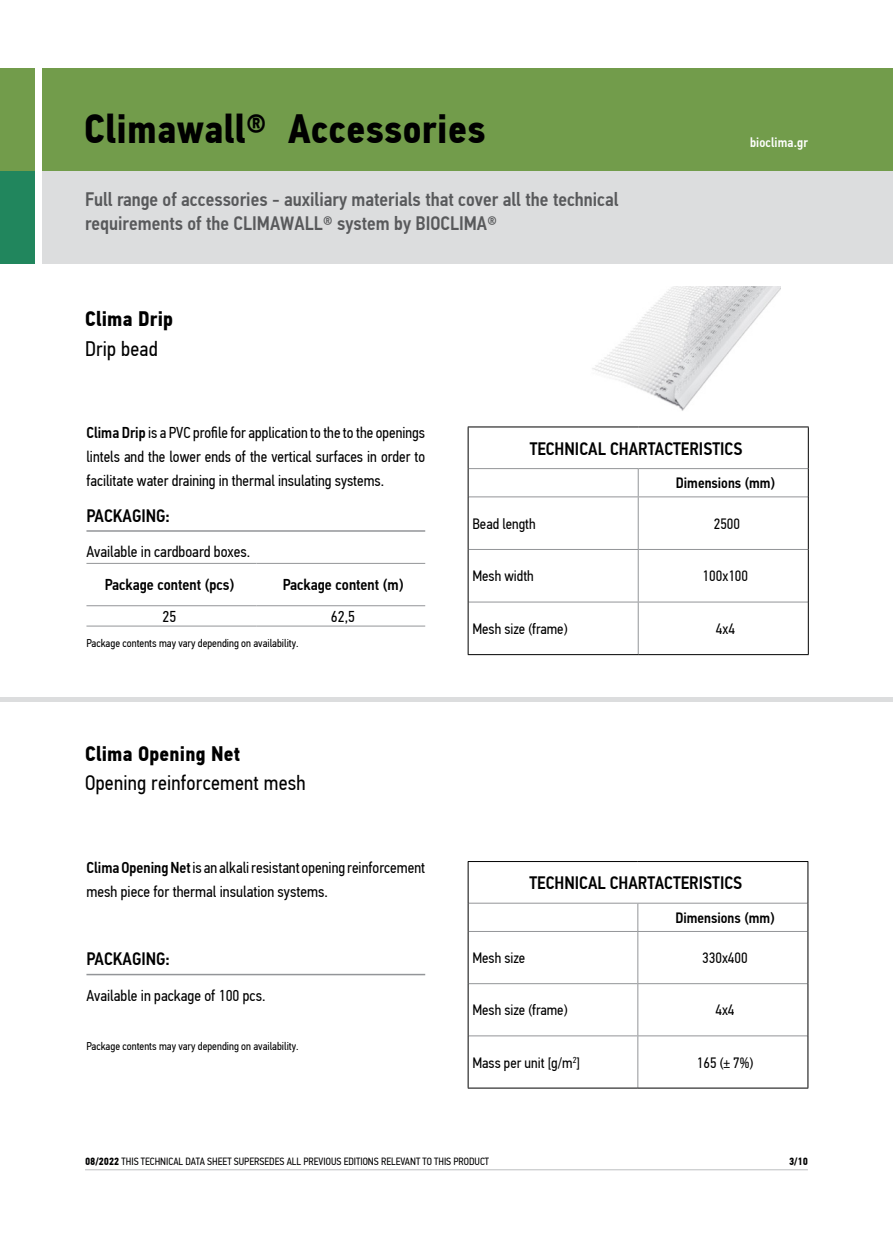
<style>
.page{position:relative;width:893px;height:1234px;background:#fff}
.page>*{position:absolute;margin:0;border:0;box-sizing:border-box;transform-origin:0 0}
.t1{font:700 40.95px "PF Din Text Cond Pro";letter-spacing:.01em;color:#000}
.t2{font:21px "PF Din Text Cond Pro";letter-spacing:.01em;color:#000}
.t3{font:700 21px "PF Din Text Cond Pro";letter-spacing:.01em;color:#000}
.t4{font:500 19.5px/23.4px "PF Din Text Cond Pro";color:#58595b}
.t5{font:500 18px "PF Din Text Cond Pro";color:#000}
.t6{font:15.75px/24px "PF Din Text Cond Pro";color:#000;text-align:justify}
.t7{font:500 15.75px "PF Din Text Cond Pro";color:#000}
.t8{font:15px "PF Din Text Cond Pro";color:#000}
.t9{font:500 15px "PF Din Text Cond Pro";color:#000}
.t10{font:500 13.5px "PF Din Text Cond Pro";letter-spacing:.01em;color:#fff}
.t11{font:11.25px "PF Din Text Cond Pro";color:#000}
.t12{font:10.5px "PF Din Text Cond Pro";color:#000}
.t13{font:700 10.5px "PF Din Text Cond Pro";color:#000}
.s1{font-weight:500}
.s2{font-weight:700}
</style>
<div class="page">
<div style="left:43px;top:170px;width:850px;height:94px;background:#dcddde"></div>
<div style="left:0;top:170px;width:34px;height:94px;background:#21865d"></div>
<hr style="left:85px;top:1169px;width:723px;height:1px;background:#bcbec0">
<div style="left:43px;top:68px;width:850px;height:102px;background:#729c4b"></div>
<div style="left:0;top:68px;width:34px;height:102px;background:#729c4b"></div>
<hr style="left:86px;top:530px;width:339px;height:1px;background:#939598">
<hr style="left:86px;top:605px;width:171px;height:1px;background:#939598">
<hr style="left:257px;top:605px;width:168px;height:1px;background:#939598">
<hr style="left:86px;top:625px;width:171px;height:1px;background:#939598">
<hr style="left:257px;top:625px;width:168px;height:1px;background:#939598">
<hr style="left:86px;top:563px;width:171px;height:1px;background:#939598">
<hr style="left:257px;top:563px;width:168px;height:1px;background:#939598">
<hr style="left:86px;top:973px;width:339px;height:2px;background:#939598">
<hr style="left:468px;top:468px;width:170px;height:1px;background:#939598">
<hr style="left:638px;top:468px;width:170px;height:1px;background:#939598">
<svg style="left:638px;top:469px;width:1px;height:27px"></svg>
<hr style="left:468px;top:496px;width:170px;height:1px;background:#939598">
<hr style="left:638px;top:496px;width:170px;height:1px;background:#939598">
<hr style="left:638px;top:497px;width:1px;height:52px;background:#939598">
<hr style="left:468px;top:549px;width:170px;height:1px;background:#939598">
<hr style="left:638px;top:549px;width:170px;height:1px;background:#939598">
<hr style="left:638px;top:549px;width:1px;height:52px;background:#939598">
<hr style="left:468px;top:601px;width:170px;height:1px;background:#939598">
<hr style="left:638px;top:601px;width:170px;height:1px;background:#939598">
<hr style="left:638px;top:602px;width:1px;height:52px;background:#939598">
<hr style="left:468px;top:426px;width:170px;height:1px;background:#000">
<hr style="left:468px;top:427px;width:1px;height:41px;background:#000">
<hr style="left:638px;top:426px;width:171px;height:1px;background:#000">
<hr style="left:808px;top:427px;width:1px;height:41px;background:#000">
<svg style="left:468px;top:468px;width:1px;height:29px"></svg>
<svg style="left:808px;top:468px;width:1px;height:29px"></svg>
<hr style="left:468px;top:497px;width:1px;height:52px;background:#000">
<hr style="left:808px;top:497px;width:1px;height:52px;background:#000">
<hr style="left:468px;top:549px;width:1px;height:53px;background:#000">
<hr style="left:808px;top:549px;width:1px;height:53px;background:#000">
<hr style="left:468px;top:602px;width:1px;height:52px;background:#000">
<hr style="left:808px;top:602px;width:1px;height:52px;background:#000">
<hr style="left:468px;top:654px;width:170px;height:1px;background:#000">
<hr style="left:638px;top:654px;width:171px;height:1px;background:#000">
<hr style="left:468px;top:902px;width:170px;height:1px;background:#939598">
<hr style="left:638px;top:902px;width:169px;height:1px;background:#939598">
<svg style="left:637px;top:903px;width:1px;height:27px"></svg>
<hr style="left:468px;top:930px;width:170px;height:1px;background:#939598">
<hr style="left:638px;top:930px;width:169px;height:1px;background:#939598">
<hr style="left:637px;top:931px;width:1px;height:52px;background:#939598">
<hr style="left:468px;top:983px;width:170px;height:1px;background:#939598">
<hr style="left:638px;top:983px;width:169px;height:1px;background:#939598">
<hr style="left:637px;top:983px;width:1px;height:52px;background:#939598">
<hr style="left:468px;top:1035px;width:170px;height:1px;background:#939598">
<hr style="left:638px;top:1035px;width:169px;height:1px;background:#939598">
<hr style="left:637px;top:1035px;width:1px;height:52px;background:#939598">
<hr style="left:468px;top:861px;width:170px;height:1px;background:#000">
<hr style="left:468px;top:861px;width:1px;height:42px;background:#000">
<hr style="left:638px;top:861px;width:170px;height:1px;background:#000">
<hr style="left:807px;top:861px;width:1px;height:42px;background:#000">
<svg style="left:468px;top:903px;width:1px;height:28px"></svg>
<svg style="left:807px;top:903px;width:1px;height:28px"></svg>
<hr style="left:468px;top:931px;width:1px;height:52px;background:#000">
<hr style="left:807px;top:931px;width:1px;height:52px;background:#000">
<hr style="left:468px;top:983px;width:1px;height:52px;background:#000">
<hr style="left:807px;top:983px;width:1px;height:52px;background:#000">
<hr style="left:468px;top:1035px;width:1px;height:52px;background:#000">
<hr style="left:807px;top:1035px;width:1px;height:52px;background:#000">
<hr style="left:468px;top:1087px;width:170px;height:1px;background:#000">
<hr style="left:638px;top:1087px;width:170px;height:1px;background:#000">
<img style="left:592px;top:286px;width:188px;height:125px">
<hr style="left:0;top:697px;width:893px;height:4px;background:#dcddde">
<h1 class="t1" style="left:84px;top:104px;width:403px">Climawall® Accessories</h1>
<p class="t4" style="left:85px;top:188px;width:535px">Full range of accessories - auxiliary materials that cover all the technical requirements of the CLIMAWALL® system by BIOCLIMA®</p>
<h2 class="t3" style="left:85px;top:306px;width:90px">Clima Drip</h2>
<h2 class="t2" style="left:85px;top:336px;width:74px">Drip bead</h2>
<p class="t10" style="left:750px;top:134px;width:59px">bioclima.gr</p>
<p class="t6" style="left:86px;top:421px;width:340px"><span class="s1">Clima Drip</span> is a PVC profile for application to the to the openings lintels and the lower ends of the vertical surfaces in order to facilitate water draining in thermal insulating systems.</p>
<p class="t5" style="left:86px;top:504px;width:85px">PACKAGING:</p>
<p class="t6" style="left:86px;top:539px;width:165px">Available in cardboard boxes.</p>
<p class="t7" style="left:105px;top:575px;width:131px">Package content (pcs)</p>
<p class="t7" style="left:283px;top:575px;width:122px">Package content (m)</p>
<p class="t6" style="left:162px;top:604px;width:15px">25</p>
<p class="t6" style="left:331px;top:604px;width:26px">62,5</p>
<p class="t11" style="left:86px;top:636px;width:214px">Package contents may vary depending on availability.</p>
<p class="t5" style="left:530px;top:437px;width:214px">TECHNICAL CHARTACTERISTICS</p>
<p class="t9" style="left:676px;top:474px;width:101px">Dimensions (mm)</p>
<p class="t8" style="left:472px;top:514px;width:65px">Bead length</p>
<p class="t8" style="left:714px;top:514px;width:28px">2500</p>
<p class="t8" style="left:472px;top:567px;width:63px">Mesh width</p>
<p class="t8" style="left:703px;top:567px;width:47px">100χ100</p>
<p class="t8" style="left:472px;top:619px;width:97px">Mesh size (frame)</p>
<p class="t8" style="left:716px;top:619px;width:21px">4χ4</p>
<h2 class="t3" style="left:85px;top:740px;width:157px">Clima Opening Net</h2>
<h2 class="t2" style="left:85px;top:770px;width:222px">Opening reinforcement mesh</h2>
<p class="t6" style="left:86px;top:855px;width:340px"><span class="s1">Clima Opening Net</span> is an alkali resistant opening reinforcement mesh piece for thermal insulation systems.</p>
<p class="t5" style="left:86px;top:948px;width:85px">PACKAGING:</p>
<p class="t6" style="left:86px;top:982px;width:181px">Available in package of 100 pcs.</p>
<p class="t11" style="left:86px;top:1039px;width:214px">Package contents may vary depending on availability.</p>
<p class="t5" style="left:529px;top:871px;width:214px">TECHNICAL CHARTACTERISTICS</p>
<p class="t9" style="left:675px;top:908px;width:101px">Dimensions (mm)</p>
<p class="t8" style="left:472px;top:948px;width:54px">Mesh size</p>
<p class="t8" style="left:702px;top:948px;width:47px">330χ400</p>
<p class="t8" style="left:472px;top:1001px;width:97px">Mesh size (frame)</p>
<p class="t8" style="left:715px;top:1001px;width:21px">4χ4</p>
<p class="t8" style="left:472px;top:1053px;width:109px">Mass per unit [g/m<sup>2</sup>]</p>
<p class="t8" style="left:697px;top:1053px;width:58px">165 (± 7%)</p>
<p class="t12" style="left:85px;top:1154px;width:406px"><span class="s2">08/2022</span> ΤHIS TECHNICAL DATA SHEET SUPERSEDES ALL PREVIOUS EDITIONS RELEVANT TO THIS PRODUCT</p>
<p class="t13" style="left:789px;top:1154px;width:20px">3/10</p>
</div>
